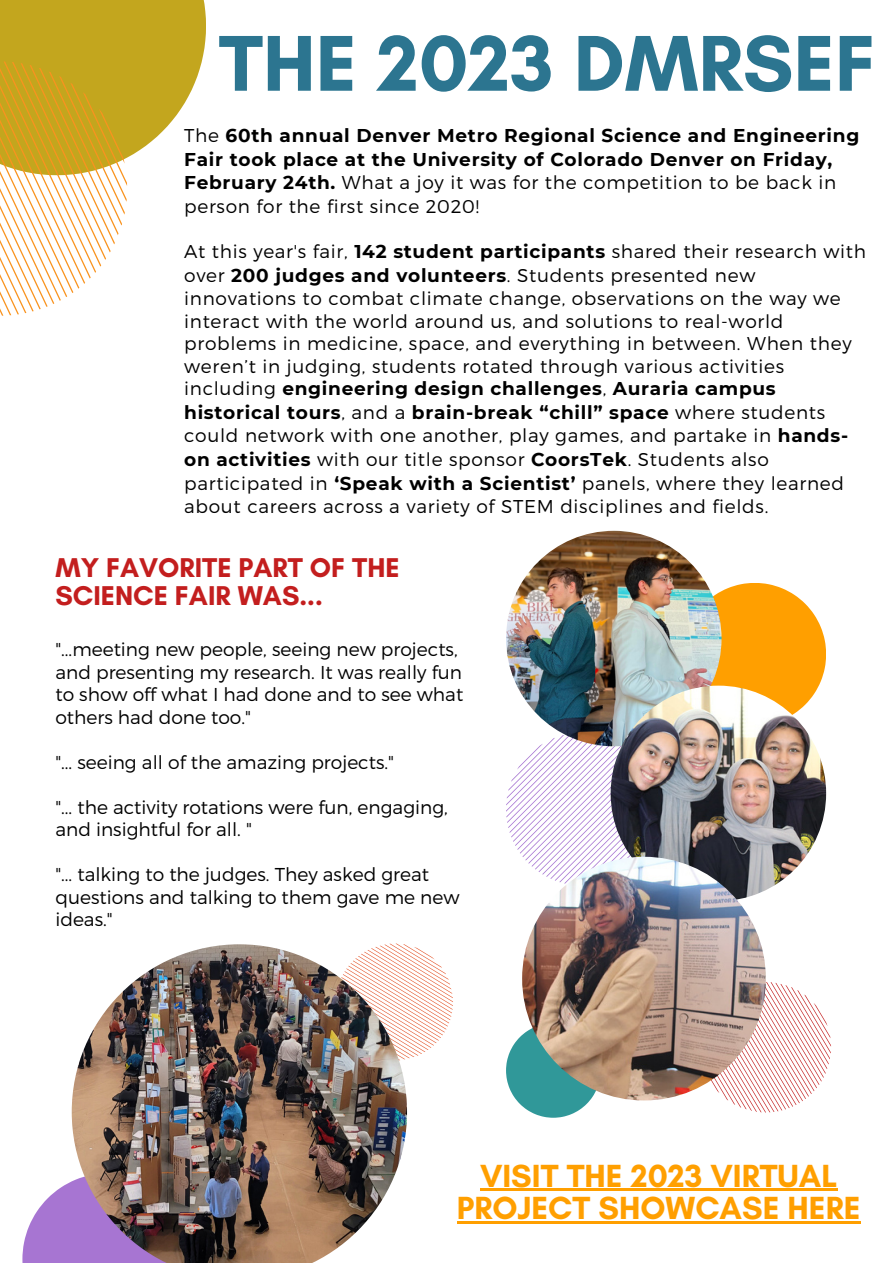
<style>
.page{position:relative;width:893px;height:1264px;background:#fff}
.page>*{position:absolute;margin:0;border:0;box-sizing:border-box;transform-origin:0 0}
.t1{font:700 80.55px "Glacial Indifference";color:#2c7590}
.t2{font:700 32.55px/32.5px "Glacial Indifference";color:#ff9f00;text-align:center}
.t3{font:700 27.75px/28px "Glacial Indifference";color:#c31e1e}
.t4{font:300 18.6px/22.5px "Montserrat";color:#000}
.t5{font:300 18.45px/23.2px "Montserrat";letter-spacing:.04em;color:#000}
.t6{font:700 18.45px/23.5px "Montserrat";letter-spacing:.04em;color:#000}
.s1{font-weight:300}
.s2{font-weight:700}
</style>
<div class="page">
<svg style="left:0;top:0;width:206px;height:132px;background:#c8ae33"></svg>
<svg style="left:0;top:61px;width:162px;height:255px"></svg>
<svg style="left:706px;top:583px;width:120px;height:142px"></svg>
<svg style="left:506px;top:732px;width:124px;height:152px"></svg>
<img style="left:506px;top:531px;width:215px;height:215px;border-radius:50%">
<svg style="left:506px;top:1023px;width:93px;height:94px"></svg>
<img style="left:610px;top:685px;width:216px;height:216px;border-radius:50%">
<svg style="left:686px;top:981px;width:145px;height:131px"></svg>
<img style="left:522px;top:856px;width:243px;height:244px;border-radius:50%">
<svg style="left:389px;top:943px;width:64px;height:116px"></svg>
<svg style="left:22px;top:1181px;width:50px;height:81px;fill:#a775d2"></svg>
<img style="left:72px;top:944px;width:335px;height:318px">
<hr style="left:480px;top:1188px;width:357px;height:2px;background:#ff9f00">
<hr style="left:457px;top:1221px;width:403px;height:2px;background:#ff9f00">
<p class="t1" style="left:219px;top:14px;width:658px">THE 2023 DMRSEF</p>
<p class="t6" style="left:184px;top:124px;width:676px"><span class="s1">The</span> 60th annual Denver Metro Regional Science and Engineering Fair took place at the University of Colorado Denver on Friday, February 24th. <span class="s1">What a joy it was for the competition to be back in person for the first since 2020!</span></p>
<p class="t5" style="left:184px;top:239px;width:683px">At this year's fair, <span class="s2">142 student participants</span> shared their research with over <span class="s2">200 judges and volunteers</span>. Students presented new innovations to combat climate change, observations on the way we interact with the world around us, and solutions to real-world problems in medicine, space, and everything in between. When they weren’t in judging, students rotated through various activities including <span class="s2">engineering design challenges</span>, <span class="s2">Auraria campus historical tours</span>, and a <span class="s2">brain-break “chill” space</span> where students could network with one another, play games, and partake in <span class="s2">hands&shy;on activities</span> with our title sponsor <span class="s2">CoorsTek</span>. Students also participated in <span class="s2">‘Speak with a Scientist’</span> panels, where they learned about careers across a variety of STEM disciplines and fields.</p>
<p class="t3" style="left:55px;top:553px;width:346px">MY FAVORITE PART OF THE<br>SCIENCE FAIR WAS...</p>
<p class="t4" style="left:55px;top:637px;width:409px">"...meeting new people, seeing new projects, and presenting my research. It was really fun to show off what I had done and to see what others had done too."</p>
<p class="t4" style="left:55px;top:749px;width:340px">"... seeing all of the amazing projects."</p>
<p class="t4" style="left:55px;top:794px;width:394px">"... the activity rotations were fun, engaging, and insightful for all. "</p>
<p class="t4" style="left:55px;top:862px;width:405px">"... talking to the judges. They asked great questions and talking to them gave me new ideas."</p>
<p class="t2" style="left:457px;top:1158px;width:405px">VISIT THE 2023 VIRTUAL<br>PROJECT SHOWCASE HERE</p>
</div>
